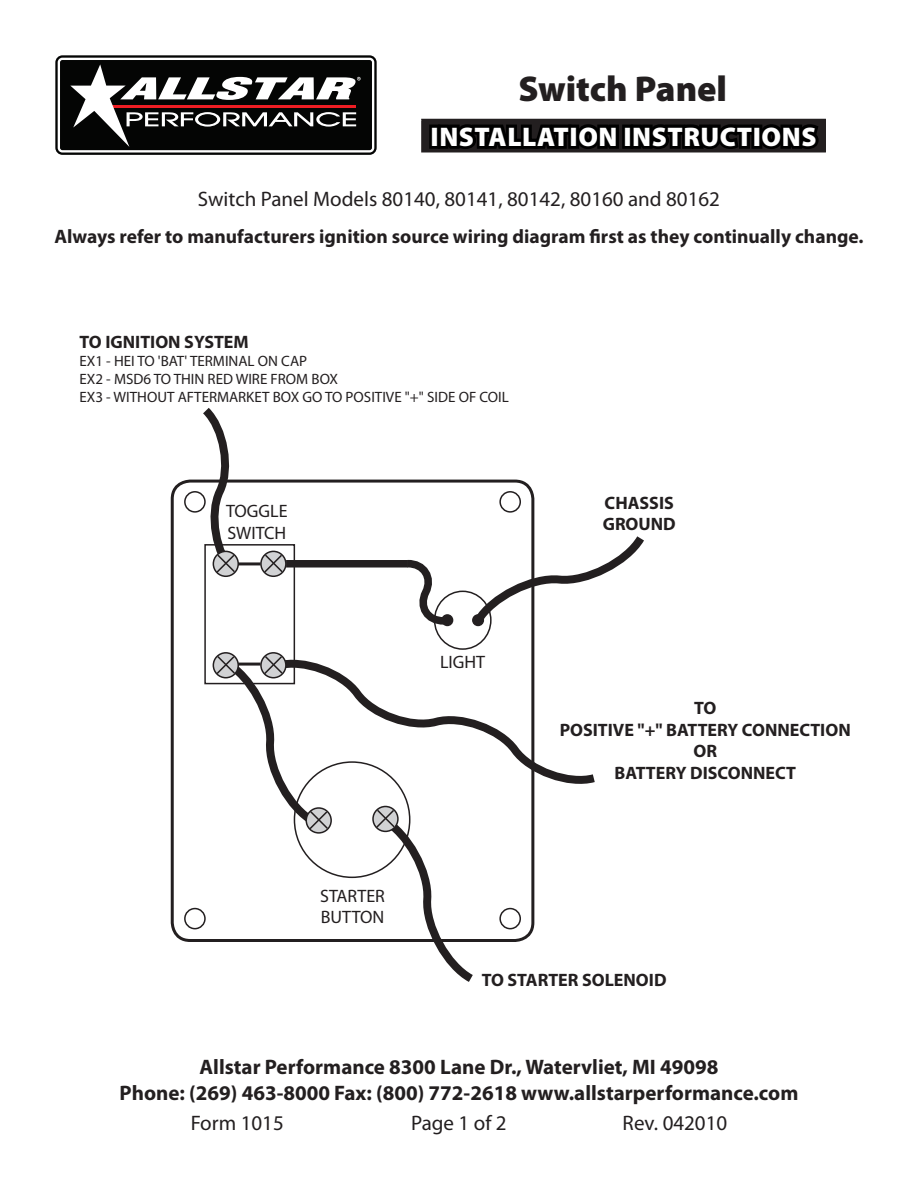
<style>
.page{position:relative;width:918px;height:1188px;background:#fff}
.page>*{position:absolute;margin:0;border:0;box-sizing:border-box;transform-origin:0 0}
.t1{font:900 36px "Myriad Pro";color:#231f20}
.t2{font:900 27px "Myriad Pro";letter-spacing:.02em;color:#fff}
.t3{font:700 21px/25.2px "Myriad Pro";color:#231f20;text-align:center}
.t4{font:21px "Myriad Pro";color:#231f20}
.t5{font:700 19.5px "Myriad Pro";color:#231f20}
.t6{font:700 18px/21.6px "Myriad Pro";color:#231f20}
.t7{font:18px/21.6px "Myriad Pro";color:#231f20}
.t8{font:15px/18px "Myriad Pro";color:#231f20}
</style>
<div class="page">
<svg style="left:55px;top:55px;width:322px;height:100px;background:#303130"></svg>
<svg style="left:58px;top:58px;width:316px;height:95px"></svg>
<div style="left:60px;top:60px;width:312px;height:90px;background:#040504;border-radius:2px"></div>
<svg style="left:70px;top:64px;width:291px;height:83px"></svg>
<div style="left:422px;top:119px;width:403px;height:33px;background:#231f20"></div>
<hr style="left:421px;top:119px;width:405px;height:1px;background:#231f20">
<hr style="left:421px;top:120px;width:2px;height:31px;background:#231f20">
<hr style="left:824px;top:120px;width:2px;height:31px;background:#231f20">
<hr style="left:421px;top:151px;width:405px;height:1px;background:#231f20">
<div style="left:429px;top:125px;width:11px;height:24px;border:6px solid #000"></div>
<svg style="left:435px;top:118px;width:187px;height:35px"></svg>
<div style="left:622px;top:125px;width:11px;height:24px;border:6px solid #000"></div>
<svg style="left:628px;top:124px;width:194px;height:29px"></svg>
<svg style="left:170px;top:408px;width:474px;height:574px"></svg>
<hr style="left:238px;top:663px;width:23px;height:3px;background:#231f20">
<h1 class="t1" style="left:518px;top:69px;width:210px">Switch Panel</h1>
<p class="t2" style="left:431px;top:121px;width:387px">INSTALLATION INSTRUCTIONS</p>
<p class="t4" style="left:198px;top:187px;width:524px">Switch Panel Models 80140, 80141, 80142, 80160 and 80162</p>
<p class="t5" style="left:54px;top:225px;width:811px">Always refer to manufacturers ignition source wiring diagram first as they continually change.</p>
<p class="t6" style="left:80px;top:331px;width:171px">TO IGNITION SYSTEM</p>
<p class="t8" style="left:80px;top:352px;width:431px">EX1 - HEI TO 'BAT' TERMINAL ON CAP<br>EX2 - MSD6 TO THIN RED WIRE FROM BOX<br>EX3 - WITHOUT AFTERMARKET BOX GO TO POSITIVE "+" SIDE OF COIL</p>
<p class="t7" style="left:226px;top:500px;width:63px">TOGGLE<br>SWITCH</p>
<p class="t7" style="left:440px;top:652px;width:47px">LIGHT</p>
<p class="t7" style="left:320px;top:885px;width:66px">STARTER<br>BUTTON</p>
<p class="t6" style="left:603px;top:492px;width:75px">CHASSIS<br>GROUND</p>
<p class="t6" style="left:560px;top:697px;width:293px;text-align:center">TO<br>POSITIVE "+" BATTERY CONNECTION<br>OR<br>BATTERY DISCONNECT</p>
<p class="t6" style="left:482px;top:970px;width:186px">TO STARTER SOLENOID</p>
<p class="t3" style="left:120px;top:1055px;width:680px">Allstar Performance 8300 Lane Dr., Watervliet, MI 49098<br>Phone: (269) 463-8000 Fax: (800) 772-2618 www.allstarperformance.com</p>
<p class="t4" style="left:191px;top:1112px;width:95px">Form 1015</p>
<p class="t4" style="left:411px;top:1112px;width:97px">Page 1 of 2</p>
<p class="t4" style="left:623px;top:1112px;width:106px">Rev. 042010</p>
</div>
